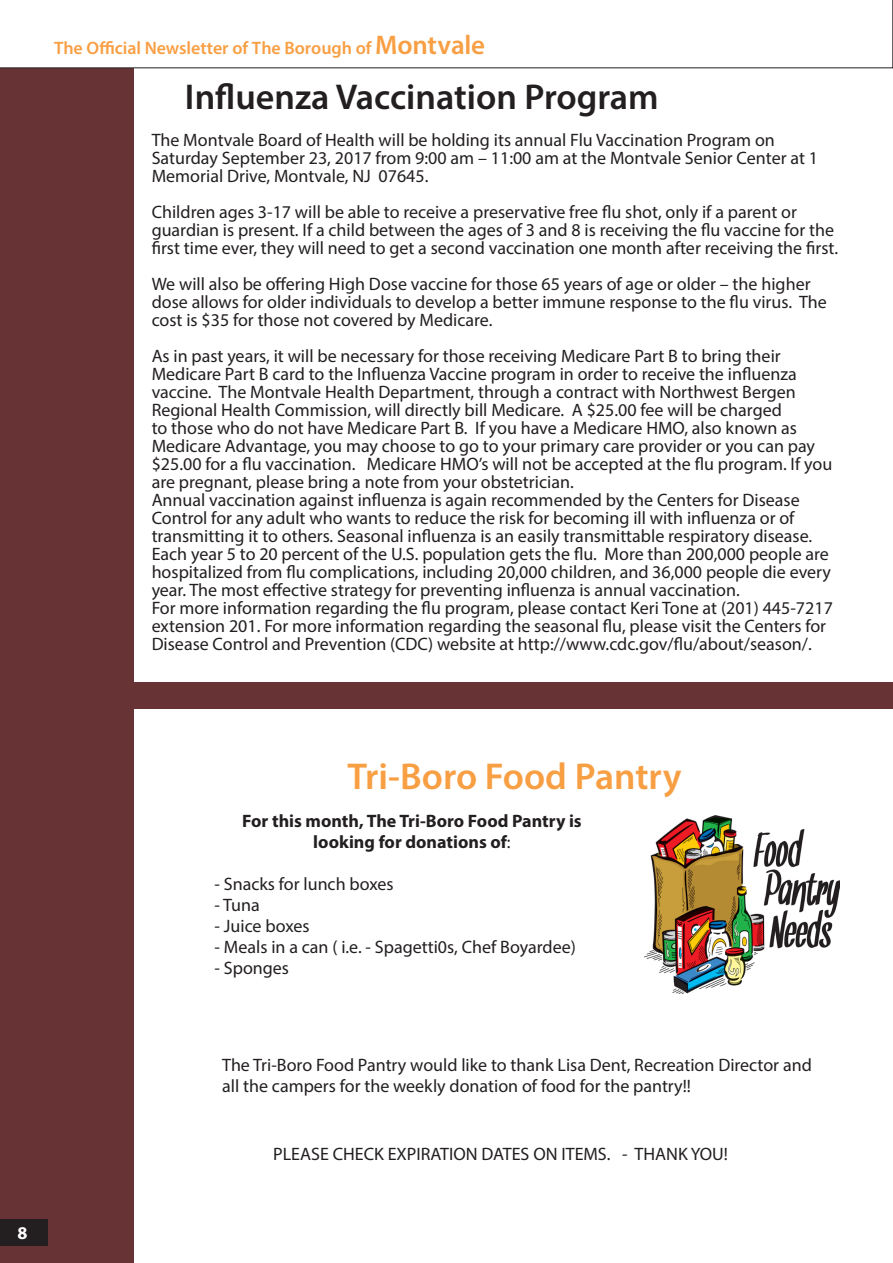
<style>
.page{position:relative;width:893px;height:1263px;background:#fff}
.page>*{position:absolute;margin:0;border:0;box-sizing:border-box;transform-origin:0 0}
.Head_1{font:600 37.5px "Myriad Pro";color:#f89f44}
.Body{font:600 36px "Myriad Pro";color:#231f20}
.Body-2{font:18px/18px "Myriad Pro";color:#231f20}
.Body-3{font:700 18px/21px "Myriad Pro";color:#231f20;text-align:center}
.Tagline{font:600 18px "Myriad Pro";letter-spacing:-.005em;color:#f89f44}
.t1{font:700 18px "Myriad Pro";color:#fff}
.s1{font-size:27px}
.s2{font-weight:400}
</style>
<div class="page">
<div style="left:0;top:3px;width:134px;height:1260px;background:#673334"></div>
<svg style="left:0;top:0;width:893px;height:68px"></svg>
<div style="left:0;top:1219px;width:47px;height:26px;background:#231f20"></div>
<img style="left:645px;top:816px;width:195px;height:177px">
<div style="left:91px;top:682px;width:802px;height:26px;background:#673334"></div>
<p class="Tagline" style="left:54px;top:37px;width:433px">The Official Newsletter of The Borough of <span class="s1">Montvale</span></p>
<p class="Body" style="left:185px;top:74px;width:475px">Influenza Vaccination Program</p>
<p class="Body-2" style="left:152px;top:131px;width:668px">The Montvale Board of Health will be holding its annual Flu Vaccination Program on<br>Saturday September 23, 2017 from 9:00 am – 11:00 am at the Montvale Senior Center at 1<br>Memorial Drive, Montvale, NJ 07645.</p>
<p class="Body-2" style="left:152px;top:203px;width:688px">Children ages 3-17 will be able to receive a preservative free flu shot, only if a parent or guardian is present. If a child between the ages of 3 and 8 is receiving the flu vaccine for the first time ever, they will need to get a second vaccination one month after receiving the first.</p>
<p class="Body-2" style="left:152px;top:275px;width:677px">We will also be offering High Dose vaccine for those 65 years of age or older – the higher dose allows for older individuals to develop a better immune response to the flu virus. The cost is $35 for those not covered by Medicare.</p>
<p class="Body-2" style="left:152px;top:347px;width:682px">As in past years, it will be necessary for those receiving Medicare Part B to bring their Medicare Part B card to the Influenza Vaccine program in order to receive the influenza vaccine. The Montvale Health Department, through a contract with Northwest Bergen Regional Health Commission, will directly bill Medicare. A $25.00 fee will be charged<br>to those who do not have Medicare Part B. If you have a Medicare HMO, also known as Medicare Advantage, you may choose to go to your primary care provider or you can pay $25.00 for a flu vaccination. Medicare HMO’s will not be accepted at the flu program. If you are pregnant, please bring a note from your obstetrician.</p>
<p class="Body-2" style="left:152px;top:491px;width:681px">Annual vaccination against influenza is again recommended by the Centers for Disease Control for any adult who wants to reduce the risk for becoming ill with influenza or of transmitting it to others. Seasonal influenza is an easily transmittable respiratory disease.<br>Each year 5 to 20 percent of the U.S. population gets the flu. More than 200,000 people are hospitalized from flu complications, including 20,000 children, and 36,000 people die every year. The most effective strategy for preventing influenza is annual vaccination.</p>
<p class="Body-2" style="left:152px;top:599px;width:683px">For more information regarding the flu program, please contact Keri Tone at (201) 445-7217 extension 201. For more information regarding the seasonal flu, please visit the Centers for<br>Disease Control and Prevention (CDC) website at http://www.cdc.gov/flu/about/season/.</p>
<p class="t1" style="left:18px;top:1221px;width:11px">8</p>
<p class="Head_1" style="left:347px;top:753px;width:335px">Tri-Boro Food Pantry</p>
<p class="Body-3" style="left:242px;top:810px;width:341px">For this month, The Tri-Boro Food Pantry is looking for donations of<span class="s2">:</span></p>
<p class="Body-2" style="left:215px;top:874px;width:181px">- Snacks for lunch boxes</p>
<p class="Body-2" style="left:215px;top:895px;width:47px">- Tuna</p>
<p class="Body-2" style="left:215px;top:916px;width:97px">- Juice boxes</p>
<p class="Body-2" style="left:215px;top:937px;width:363px">- Meals in a can ( i.e. - Spagetti0s, Chef Boyardee)</p>
<p class="Body-2" style="left:215px;top:958px;width:76px">- Sponges</p>
<p class="Body-2" style="left:222px;top:1054px;width:591px;line-height:21px">The Tri-Boro Food Pantry would like to thank Lisa Dent, Recreation Director and all the campers for the weekly donation of food for the pantry!!</p>
<p class="Body-2" style="left:273px;top:1145px;width:456px">PLEASE CHECK EXPIRATION DATES ON ITEMS. - THANK YOU!</p>
</div>
